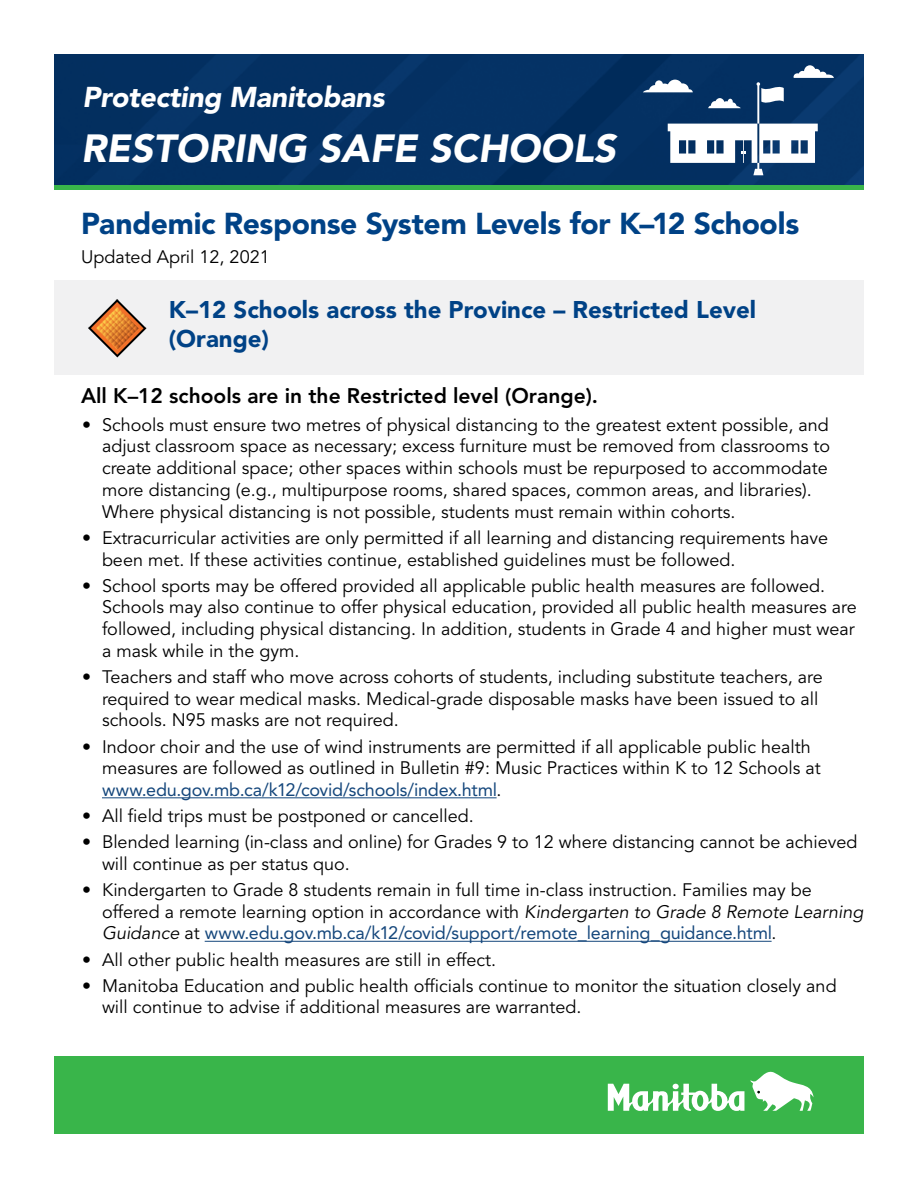
<style>
.page{position:relative;width:918px;height:1188px;background:#fff}
.page>*{position:absolute;margin:0;border:0;box-sizing:border-box;transform-origin:0 0}
.t1{font:italic 900 39px "Avenir LT Std";color:#fff}
.Title_Header{font:900 30px "Avenir LT Std";letter-spacing:-.01em;color:#004286}
.t2{font:italic 900 28.5px "Avenir LT Std";letter-spacing:-.01em;color:#fff}
.t3{font:900 24px "Avenir LT Std";color:#004286}
.subhead_2{font:800 21px "Avenir LT Std";color:#000}
.bullets{font:18px/21.8px "Avenir LT Std";color:#000}
.body{font:18px "Avenir LT Std";color:#000}
.s1{color:#15477c}
.s2{font-style:italic}
</style>
<div class="page">
<div style="left:54px;top:54px;width:810px;height:132px;background:#043062"></div>
<div style="left:54px;top:1056px;width:810px;height:78px;background:#39b54a"></div>
<svg style="left:608px;top:1071px;width:206px;height:40px"></svg>
<hr style="left:54px;top:186px;width:810px;height:4px;background:#39b54a">
<svg style="left:643px;top:65px;width:191px;height:110px"></svg>
<hr style="left:102px;top:797px;width:395px;height:1px;background:#15477c">
<hr style="left:205px;top:941px;width:567px;height:1px;background:#15477c">
<div style="left:54px;top:280px;width:810px;height:94px;background:#f1f1f2"></div>
<img style="left:88px;top:300px;width:58px;height:58px">
<p class="t2" style="left:83px;top:80px;width:303px">Protecting Manitobans</p>
<p class="t1" style="left:81px;top:125px;width:537px">RESTORING SAFE SCHOOLS</p>
<h1 class="Title_Header" style="left:81px;top:205px;width:720px">Pandemic Response System Levels for K–12 Schools</h1>
<p class="body" style="left:81px;top:246px;width:190px">Updated April 12, 2021</p>
<p class="t3" style="left:169px;top:296px;width:589px">K–12 Schools across the Province – Restricted Level</p>
<p class="t3" style="left:169px;top:324px;width:102px">(Orange)</p>
<p class="subhead_2" style="left:81px;top:383px;width:519px">All K–12 schools are in the Restricted level (Orange).</p>
<p class="bullets" style="left:102px;top:414px;width:730px;text-indent:-20px">• Schools must ensure two metres of physical distancing to the greatest extent possible, and adjust classroom space as necessary; excess furniture must be removed from classrooms to create additional space; other spaces within schools must be repurposed to accommodate more distancing (e.g., multipurpose rooms, shared spaces, common areas, and libraries).<br>Where physical distancing is not possible, students must remain within cohorts.</p>
<p class="bullets" style="left:102px;top:527px;width:728px;text-indent:-20px">• Extracurricular activities are only permitted if all learning and distancing requirements have been met. If these activities continue, established guidelines must be followed.</p>
<p class="bullets" style="left:102px;top:575px;width:756px;text-indent:-20px">• School sports may be offered provided all applicable public health measures are followed.<br>Schools may also continue to offer physical education, provided all public health measures are followed, including physical distancing. In addition, students in Grade 4 and higher must wear a mask while in the gym.</p>
<p class="bullets" style="left:102px;top:666px;width:722px;text-indent:-20px">• Teachers and staff who move across cohorts of students, including substitute teachers, are required to wear medical masks. Medical-grade disposable masks have been issued to all schools. N95 masks are not required.</p>
<p class="bullets" style="left:102px;top:736px;width:720px;text-indent:-20px">• Indoor choir and the use of wind instruments are permitted if all applicable public health measures are followed as outlined in Bulletin #9: Music Practices within K to 12 Schools at <span class="s1">www.edu.gov.mb.ca/k12/covid/schools/index.html</span>.</p>
<p class="bullets" style="left:82px;top:806px;width:393px">• All field trips must be postponed or cancelled.</p>
<p class="bullets" style="left:102px;top:832px;width:757px;text-indent:-20px">• Blended learning (in-class and online) for Grades 9 to 12 where distancing cannot be achieved will continue as per status quo.</p>
<p class="bullets" style="left:102px;top:879px;width:763px;text-indent:-20px">• Kindergarten to Grade 8 students remain in full time in-class instruction. Families may be offered a remote learning option in accordance with <span class="s2">Kindergarten to Grade 8 Remote Learning<br>Guidance</span> at <span class="s1">www.edu.gov.mb.ca/k12/covid/support/remote_learning_guidance.html</span>.</p>
<p class="bullets" style="left:82px;top:949px;width:416px">• All other public health measures are still in effect.</p>
<p class="bullets" style="left:102px;top:975px;width:736px;text-indent:-20px">• Manitoba Education and public health officials continue to monitor the situation closely and will continue to advise if additional measures are warranted.</p>
</div>
